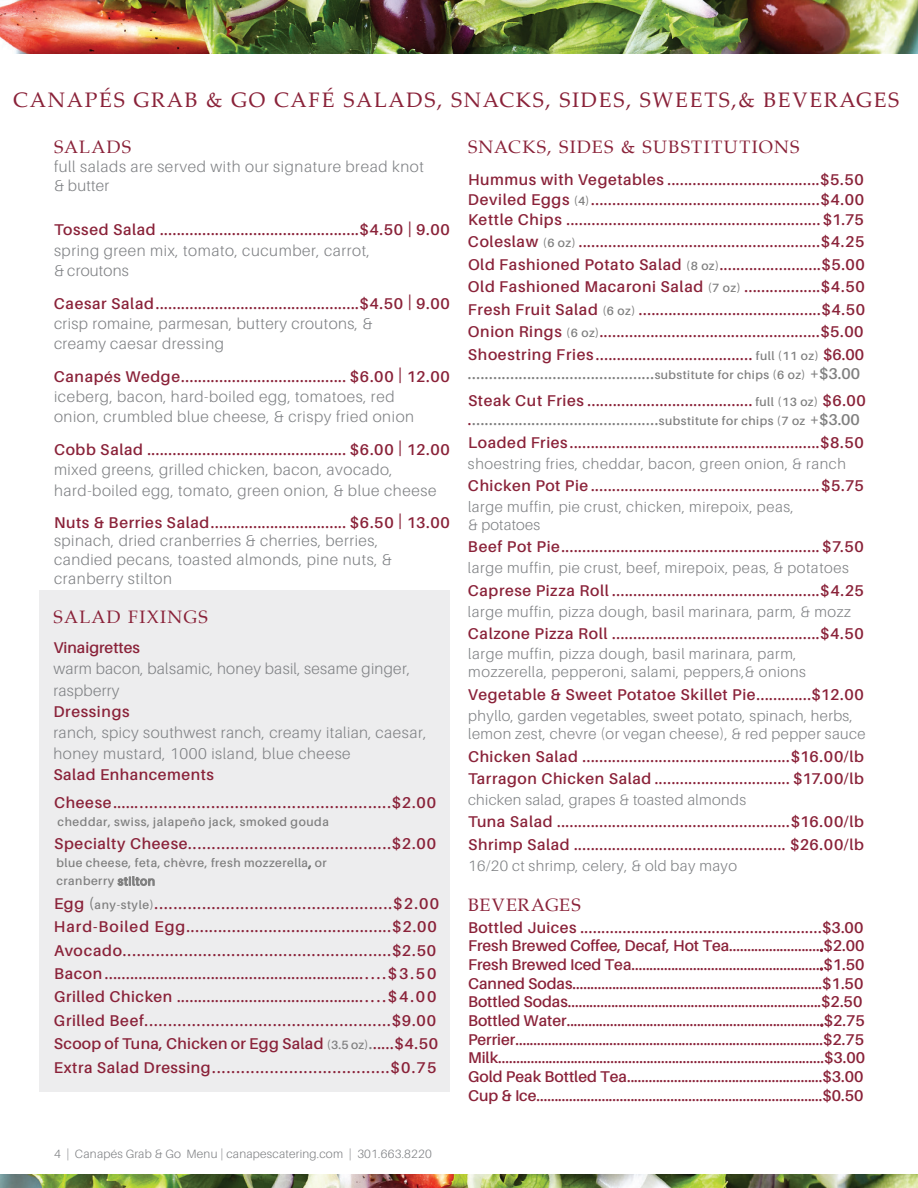
<style>
.page{position:relative;width:918px;height:1188px;background:#fff}
.page>*{position:absolute;margin:0;border:0;box-sizing:border-box;transform-origin:0 0}
.Section_Headers{font:21px "Palatino Linotype";letter-spacing:.08em;color:#8a2239}
.Item{font:18px "Palatino";letter-spacing:.07em;color:#8a2239}
.Item-2{font:18px "Palatino";letter-spacing:.04em;color:#8a2239}
.item_description{font:600 15.6px "Aileron";letter-spacing:.035em;color:#8a2239}
.Item-3{font:600 15.6px "Aileron";letter-spacing:.04em;color:#8a2239}
.item_description-2{font:600 15.6px/18.8px "Aileron";color:#8a2239}
.item_description-3{font:300 15.6px/18.8px "Aileron";letter-spacing:.04em;color:#808285}
.Item-4{font:300 15.6px/21.1px "Aileron";letter-spacing:.03em;color:#808285}
.item_description-4{font:600 15.6px "Aileron";color:#808080}
.Section_Headers-2{font:600 15.6px "Aileron";letter-spacing:.04em;color:#8a2239}
.Item-5{font:600 15.6px "Aileron";letter-spacing:.06em;color:#8a2239}
.Item-6{font:600 15.6px "Aileron";letter-spacing:.02em;color:#8a2239}
.item_description-5{font:300 15px/18px "Aileron";letter-spacing:.04em;color:#808285}
.Item-7{font:300 15px "Aileron";letter-spacing:.03em;color:#808285}
.Item-8{font:600 12px/18px "Aileron";letter-spacing:.04em;color:#808080}
.t1{font:300 12px "Aileron";letter-spacing:.02em;color:#808285}
.s1{font-weight:600;color:#8a2239}
.s2{color:#808080}
.s3{font-size:12px;color:#808080}
.s4{font-size:12px}
.s5{color:#8a2239}
</style>
<div class="page">
<img style="left:0;top:0;width:918px;height:54px">
<img style="left:0;top:1174px;width:918px;height:14px">
<div style="left:40px;top:591px;width:410px;height:501px;background:#ededee"></div>
<p class="Section_Headers" style="left:13px;top:85px;width:888px">CANAPÉS GRAB &amp; GO CAFÉ SALADS, SNACKS, SIDES, SWEETS,&amp; BEVERAGES</p>
<p class="Item" style="left:54px;top:132px;width:79px">SALADS</p>
<p class="item_description-3" style="left:54px;top:158px;width:371px">full salads are served with our signature bread knot &amp; butter</p>
<p class="Item-3" style="left:54px;top:221px;width:397px">Tossed Salad ...............................................$4.50 | 9.00</p>
<p class="item_description-3" style="left:54px;top:240px;width:317px;line-height:20.5px">spring green mix, tomato, cucumber, carrot, &amp; croutons</p>
<p class="Item-3" style="left:54px;top:295px;width:397px">Caesar Salad................................................$4.50 | 9.00</p>
<p class="item_description-3" style="left:54px;top:313px;width:320px;line-height:20.5px">crisp romaine, parmesan, buttery croutons, &amp; creamy caesar dressing</p>
<p class="Item-3" style="left:54px;top:368px;width:398px">Canapés Wedge....................................... $6.00 | 12.00</p>
<p class="item_description-3" style="left:54px;top:387px;width:362px;line-height:20.2px">iceberg, bacon, hard-boiled egg, tomatoes, red onion, crumbled blue cheese, &amp; crispy fried onion</p>
<p class="Item-3" style="left:54px;top:441px;width:397px">Cobb Salad ............................................... $6.00 | 12.00</p>
<p class="item_description-3" style="left:54px;top:460px;width:384px;line-height:20.2px">mixed greens, grilled chicken, bacon, avocado, hard-boiled egg, tomato, green onion, &amp; blue cheese</p>
<p class="Item-3" style="left:54px;top:514px;width:398px">Nuts &amp; Berries Salad................................ $6.50 | 13.00</p>
<p class="item_description-3" style="left:54px;top:532px;width:340px">spinach, dried cranberries &amp; cherries, berries, candied pecans, toasted almonds, pine nuts, &amp; cranberry stilton</p>
<p class="Item" style="left:53px;top:602px;width:156px">SALAD FIXINGS</p>
<p class="Item-4" style="left:53px;top:638px;width:375px"><span class="s1">Vinaigrettes<br></span>warm bacon, balsamic, honey basil, sesame ginger, raspberry<br><span class="s1">Dressings<br></span>ranch, spicy southwest ranch, creamy italian, caesar, honey mustard, 1000 island, blue cheese<br><span class="s1">Salad Enhancements</span></p>
<p class="Item-3" style="left:54px;top:794px;width:384px">Cheese...........................................................$2.00</p>
<p class="Item-8" style="left:58px;top:813px;width:273px">cheddar, swiss, jalapeño jack, smoked gouda</p>
<p class="Item-3" style="left:54px;top:835px;width:384px">Specialty Cheese...........................................$2.00</p>
<p class="Item-8" style="left:56px;top:854px;width:272px">blue cheese, feta, chèvre, fresh mozzerella, or cranberry stilton</p>
<p class="Item-3" style="left:54px;top:895px;width:387px">Egg <span class="s2">(</span><span class="s3">any-style)</span>..................................................$2.00</p>
<p class="Item-5" style="left:54px;top:918px;width:385px">Hard-Boiled Egg.............................................$2.00</p>
<p class="Item-3" style="left:54px;top:942px;width:384px">Avocado.........................................................$2.50</p>
<p class="Item-3" style="left:54px;top:965px;width:384px">Bacon .................................................................$3.50</p>
<p class="Item-3" style="left:54px;top:988px;width:384px">Grilled Chicken ................................................$4.00</p>
<p class="Item-3" style="left:54px;top:1012px;width:384px">Grilled Beef....................................................$9.00</p>
<p class="Item-6" style="left:54px;top:1035px;width:386px">Scoop of Tuna, Chicken or Egg Salad <span class="s3">(3.5 oz)</span><span class="s2">.</span>.....$4.50</p>
<p class="Item-3" style="left:54px;top:1058px;width:384px">Extra Salad Dressing.....................................$0.75</p>
<p class="t1" style="left:54px;top:1148px;width:379px">4 | Canapés Grab &amp; Go Menu | canapescatering.com | 301.663.8220</p>
<p class="Item" style="left:468px;top:132px;width:333px">SNACKS, SIDES &amp; SUBSTITUTIONS</p>
<p class="Section_Headers-2" style="left:468px;top:171px;width:398px">Hummus with Vegetables ....................................$5.50</p>
<p class="Section_Headers-2" style="left:468px;top:191px;width:398px">Deviled Eggs <span class="s3">(4)</span>......................................................$4.00</p>
<p class="item_description" style="left:468px;top:211px;width:397px">Kettle Chips ............................................................ $1.75</p>
<p class="item_description" style="left:468px;top:233px;width:398px">Coleslaw <span class="s3">(6 oz)</span> .........................................................$4.25</p>
<p class="item_description" style="left:468px;top:256px;width:398px">Old Fashioned Potato Salad <span class="s3">(8 oz)</span>........................$5.00</p>
<p class="item_description" style="left:468px;top:278px;width:398px">Old Fashioned Macaroni Salad <span class="s3">(7 oz)</span> ..................$4.50</p>
<p class="item_description" style="left:468px;top:301px;width:399px">Fresh Fruit Salad <span class="s3">(6 oz)</span> ...........................................$4.50</p>
<p class="item_description" style="left:468px;top:323px;width:397px">Onion Rings <span class="s3">(6 oz)</span>....................................................$5.00</p>
<p class="item_description" style="left:468px;top:346px;width:398px">Shoestring Fries ..................................... <span class="s3">full (11 oz)</span> $6.00</p>
<p class="item_description-4" style="left:468px;top:365px;width:394px">............................................<span class="s4">substitute for chips (6 oz)</span> +$3.00</p>
<p class="item_description" style="left:468px;top:392px;width:399px">Steak Cut Fries ....................................... <span class="s3">full (13 oz)</span> $6.00</p>
<p class="item_description-4" style="left:468px;top:411px;width:393px"><span class="s5">.</span>............................................<span class="s4">substitute for chips (7 oz</span> +$3.00</p>
<p class="item_description" style="left:468px;top:434px;width:397px">Loaded Fries...........................................................$8.50</p>
<p class="item_description-5" style="left:468px;top:455px;width:379px">shoestring fries, cheddar, bacon, green onion, &amp; ranch</p>
<p class="item_description" style="left:468px;top:477px;width:397px">Chicken Pot Pie ......................................................$5.75</p>
<p class="item_description-5" style="left:468px;top:498px;width:327px">large muffin, pie crust, chicken, mirepoix, peas, &amp; potatoes</p>
<p class="item_description" style="left:468px;top:538px;width:398px">Beef Pot Pie............................................................. $7.50</p>
<p class="item_description-5" style="left:468px;top:559px;width:382px">large muffin, pie crust, beef, mirepoix, peas, &amp; potatoes</p>
<p class="item_description" style="left:468px;top:582px;width:397px">Caprese Pizza Roll .................................................$4.25</p>
<p class="item_description-5" style="left:468px;top:602px;width:385px">large muffin, pizza dough, basil marinara, parm, &amp; mozz</p>
<p class="item_description" style="left:468px;top:625px;width:397px">Calzone Pizza Roll .................................................$4.50</p>
<p class="item_description-5" style="left:468px;top:645px;width:339px">large muffin, pizza dough, basil marinara, parm, mozzerella, pepperoni, salami, peppers,&amp; onions</p>
<p class="item_description" style="left:468px;top:686px;width:398px">Vegetable &amp; Sweet Potatoe Skillet Pie.............$12.00</p>
<p class="item_description-5" style="left:468px;top:707px;width:399px">phyllo, garden vegetables, sweet potato, spinach, herbs, lemon zest, chevre (or vegan cheese), &amp; red pepper sauce</p>
<p class="item_description" style="left:468px;top:748px;width:397px">Chicken Salad .................................................$16.00/lb</p>
<p class="item_description" style="left:468px;top:770px;width:397px">Tarragon Chicken Salad ................................ $17.00/lb</p>
<p class="item_description-5" style="left:468px;top:791px;width:280px">chicken salad, grapes &amp; toasted almonds</p>
<p class="item_description" style="left:468px;top:813px;width:397px">Tuna Salad .......................................................$16.00/lb</p>
<p class="item_description" style="left:468px;top:836px;width:397px">Shrimp Salad .................................................. $26.00/lb</p>
<p class="Item-7" style="left:468px;top:857px;width:270px">16/20 ct shrimp, celery, &amp; old bay mayo</p>
<p class="Item-2" style="left:468px;top:890px;width:114px">BEVERAGES</p>
<p class="item_description-2" style="left:468px;top:918px;width:399px">Bottled Juices .........................................................$3.00<br>Fresh Brewed Coffee, Decaf, Hot Tea..........................$2.00<br>Fresh Brewed Iced Tea.....................................................$1.50<br>Canned Sodas.....................................................................$1.50<br>Bottled Sodas......................................................................$2.50<br>Bottled Water.......................................................................$2.75<br>Perrier.....................................................................................$2.75<br>Milk..........................................................................................$3.00<br>Gold Peak Bottled Tea......................................................$3.00<br>Cup &amp; Ice...............................................................................$0.50</p>
</div>
